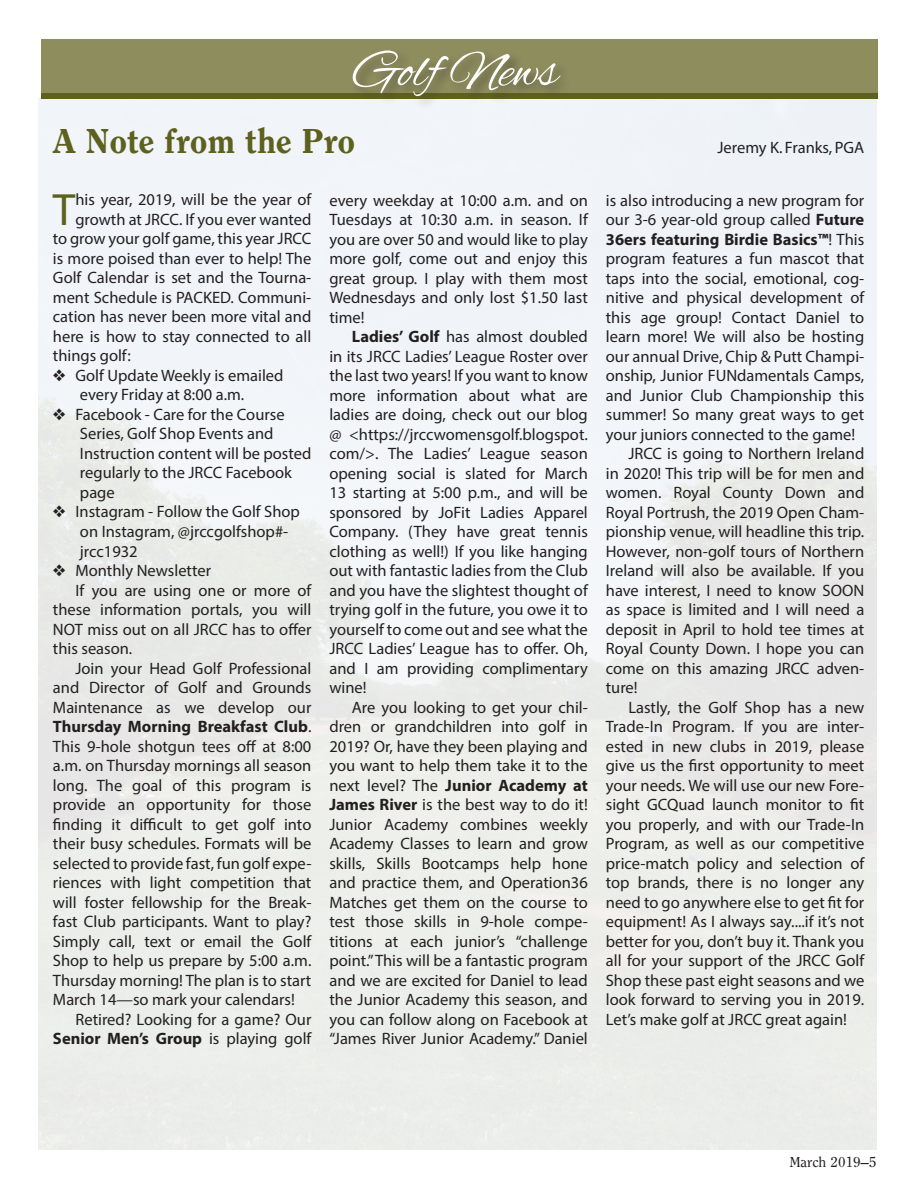
<style>
.page{position:relative;width:918px;height:1188px;background:#fff}
.page>*{position:absolute;margin:0;border:0;box-sizing:border-box;transform-origin:0 0}
.t1{font:54px "Alex Brush";color:#fff}
.t2{font:45.45px "Myriad Pro";color:#5e611e}
.t3{font:36px "Clearface Heavy DTC";color:#5e611e}
.t4{font:16.5px/19.5px "Myriad Pro";color:#231f20}
.t5{font:700 16.5px "Myriad Pro";color:#231f20}
.t6{font:16.5px "Myriad";color:#231f20}
.t7{font:15px "Clearface Regular DTC";color:#231f20}
.s1{font-weight:400}
.s2{font-weight:700}
</style>
<div class="page">
<div style="left:41px;top:45px;width:837px;height:54px;background:#5e611e"></div>
<div style="left:41px;top:39px;width:837px;height:54px;background:#8e8d5e"></div>
<div style="left:351px;top:48px;width:223px;height:62px;background:#231f20;opacity:.45"></div>
<h1 class="t1" style="left:354px;top:41px;width:206px">Golf News</h1>
<h3 class="t3" style="left:53px;top:120px;width:304px">A Note from the Pro</h3>
<h2 class="t2" style="left:53px;top:182px;width:24px">T</h2>
<p class="t4" style="left:75px;top:190px;width:237px">his year, 2019, will be the year of</p>
<p class="t4" style="left:75px;top:209px;width:237px">growth at JRCC. If you ever wanted</p>
<p class="t4" style="left:53px;top:229px;width:260px">to grow your golf game, this year JRCC</p>
<p class="t4" style="left:53px;top:248px;width:260px">is more poised than ever to help! The</p>
<p class="t4" style="left:53px;top:268px;width:260px">Golf Calendar is set and the Tourna-</p>
<p class="t4" style="left:53px;top:287px;width:260px">ment Schedule is PACKED. Communi-</p>
<p class="t4" style="left:53px;top:307px;width:260px">cation has never been more vital and</p>
<p class="t4" style="left:53px;top:326px;width:260px">here is how to stay connected to all</p>
<p class="t4" style="left:53px;top:346px;width:79px">things golf:</p>
<p class="t4" style="left:80px;top:365px;width:205px;text-indent:-27px">❖ Golf Update Weekly is emailed every Friday at 8:00 a.m.</p>
<p class="t4" style="left:80px;top:404px;width:233px;text-indent:-27px">❖ Facebook - Care for the Course<br>Series, Golf Shop Events and<br>Instruction content will be posted regularly to the JRCC Facebook page</p>
<p class="t4" style="left:80px;top:502px;width:222px;text-indent:-27px">❖ Instagram - Follow the Golf Shop on Instagram, @jrccgolfshop#- jrcc1932</p>
<p class="t4" style="left:53px;top:560px;width:160px">❖ Monthly Newsletter</p>
<p class="t4" style="left:75px;top:580px;width:237px">If you are using one or more of</p>
<p class="t4" style="left:53px;top:599px;width:260px">these information portals, you will</p>
<p class="t4" style="left:53px;top:619px;width:260px">NOT miss out on all JRCC has to offer</p>
<p class="t4" style="left:53px;top:638px;width:81px">this season.</p>
<p class="t4" style="left:75px;top:658px;width:237px">Join your Head Golf Professional</p>
<p class="t4" style="left:53px;top:677px;width:260px">and Director of Golf and Grounds</p>
<p class="t4" style="left:53px;top:697px;width:260px">Maintenance as we develop our</p>
<p class="t5" style="left:53px;top:716px;width:260px">Thursday Morning Breakfast Club<span class="s1">.</span></p>
<p class="t4" style="left:53px;top:736px;width:260px">This 9-hole shotgun tees off at 8:00</p>
<p class="t4" style="left:53px;top:755px;width:260px">a.m. on Thursday mornings all season</p>
<p class="t4" style="left:53px;top:775px;width:260px">long. The goal of this program is</p>
<p class="t4" style="left:53px;top:794px;width:260px">provide an opportunity for those</p>
<p class="t4" style="left:53px;top:814px;width:260px">finding it difficult to get golf into</p>
<p class="t4" style="left:53px;top:834px;width:260px">their busy schedules. Formats will be</p>
<p class="t4" style="left:53px;top:853px;width:260px">selected to provide fast, fun golf expe-</p>
<p class="t4" style="left:53px;top:873px;width:260px">riences with light competition that</p>
<p class="t4" style="left:53px;top:892px;width:260px">will foster fellowship for the Break-</p>
<p class="t4" style="left:53px;top:912px;width:260px">fast Club participants. Want to play?</p>
<p class="t4" style="left:53px;top:931px;width:260px">Simply call, text or email the Golf</p>
<p class="t4" style="left:53px;top:951px;width:260px">Shop to help us prepare by 5:00 a.m.</p>
<p class="t4" style="left:53px;top:970px;width:260px">Thursday morning! The plan is to start</p>
<p class="t4" style="left:53px;top:990px;width:243px">March 14—so mark your calendars!</p>
<p class="t4" style="left:75px;top:1009px;width:237px">Retired? Looking for a game? Our</p>
<p class="t5" style="left:53px;top:1028px;width:260px">Senior Men’s Group <span class="s1">is playing golf</span></p>
<p class="t4" style="left:329px;top:190px;width:260px;text-align:justify">every weekday at 10:00 a.m. and on Tuesdays at 10:30 a.m. in season. If you are over 50 and would like to play more golf, come out and enjoy this great group. I play with them most Wednesdays and only lost $1.50 last time!</p>
<p class="t4" style="left:329px;top:327px;width:260px;text-align:justify;text-indent:23px"><span class="s2">Ladies’ Golf</span> has almost doubled in its JRCC Ladies’ League Roster over the last two years! If you want to know more information about what are ladies are doing, check out our blog @ &lt;https://jrccwomensgolf.blogspot. com/&gt;. The Ladies’ League season opening social is slated for March 13 starting at 5:00 p.m., and will be sponsored by JoFit Ladies Apparel Company. (They have great tennis clothing as well!) If you like hanging out with fantastic ladies from the Club and you have the slightest thought of trying golf in the future, you owe it to yourself to come out and see what the JRCC Ladies’ League has to offer. Oh, and I am providing complimentary wine!</p>
<p class="t4" style="left:329px;top:697px;width:260px;text-align:justify;text-indent:23px">Are you looking to get your chil&shy;dren or grandchildren into golf in 2019? Or, have they been playing and you want to help them take it to the next level? The <span class="s2">Junior Academy at James River</span> is the best way to do it!<br>Junior Academy combines weekly Academy Classes to learn and grow skills, Skills Bootcamps help hone and practice them, and Operation36<br>Matches get them on the course to test those skills in 9-hole compe&shy;titions at each junior’s “challenge point.” This will be a fantastic program and we are excited for Daniel to lead the Junior Academy this season, and you can follow along on Facebook at “James River Junior Academy.” Daniel</p>
<p class="t6" style="left:717px;top:140px;width:148px">Jeremy K. Franks, PGA</p>
<p class="t4" style="left:606px;top:190px;width:260px">is also introducing a new program for</p>
<p class="t4" style="left:606px;top:210px;width:260px">our 3-6 year-old group called <span class="s2">Future</span></p>
<p class="t5" style="left:606px;top:228px;width:260px">36ers featuring Birdie Basics™<span class="s1">! This</span></p>
<p class="t4" style="left:606px;top:249px;width:260px">program features a fun mascot that</p>
<p class="t4" style="left:606px;top:268px;width:260px">taps into the social, emotional, cog-</p>
<p class="t4" style="left:606px;top:288px;width:260px">nitive and physical development of</p>
<p class="t4" style="left:606px;top:307px;width:260px">this age group! Contact Daniel to</p>
<p class="t4" style="left:606px;top:327px;width:260px">learn more! We will also be hosting</p>
<p class="t4" style="left:606px;top:346px;width:260px">our annual Drive, Chip &amp; Putt Champi-</p>
<p class="t4" style="left:606px;top:366px;width:260px">onship, Junior FUNdamentals Camps,</p>
<p class="t4" style="left:606px;top:385px;width:260px">and Junior Club Championship this</p>
<p class="t4" style="left:606px;top:405px;width:260px">summer! So many great ways to get</p>
<p class="t4" style="left:606px;top:424px;width:251px">your juniors connected to the game!</p>
<p class="t4" style="left:628px;top:444px;width:237px">JRCC is going to Northern Ireland</p>
<p class="t4" style="left:606px;top:463px;width:260px">in 2020! This trip will be for men and</p>
<p class="t4" style="left:606px;top:483px;width:260px">women. Royal County Down and</p>
<p class="t4" style="left:606px;top:502px;width:260px">Royal Portrush, the 2019 Open Cham-</p>
<p class="t4" style="left:606px;top:522px;width:260px">pionship venue, will headline this trip.</p>
<p class="t4" style="left:606px;top:541px;width:260px">However, non-golf tours of Northern</p>
<p class="t4" style="left:606px;top:561px;width:260px">Ireland will also be available. If you</p>
<p class="t4" style="left:606px;top:580px;width:260px">have interest, I need to know SOON</p>
<p class="t4" style="left:606px;top:600px;width:260px">as space is limited and I will need a</p>
<p class="t4" style="left:606px;top:619px;width:260px">deposit in April to hold tee times at</p>
<p class="t4" style="left:606px;top:639px;width:260px">Royal County Down. I hope you can</p>
<p class="t4" style="left:606px;top:658px;width:260px">come on this amazing JRCC adven-</p>
<p class="t4" style="left:606px;top:678px;width:33px">ture!</p>
<p class="t4" style="left:628px;top:697px;width:237px">Lastly, the Golf Shop has a new</p>
<p class="t4" style="left:606px;top:717px;width:260px">Trade-In Program. If you are inter-</p>
<p class="t4" style="left:606px;top:736px;width:260px">ested in new clubs in 2019, please</p>
<p class="t4" style="left:606px;top:756px;width:260px">give us the first opportunity to meet</p>
<p class="t4" style="left:606px;top:775px;width:260px">your needs. We will use our new Fore-</p>
<p class="t4" style="left:606px;top:795px;width:260px">sight GCQuad launch monitor to fit</p>
<p class="t4" style="left:606px;top:814px;width:260px">you properly, and with our Trade-In</p>
<p class="t4" style="left:606px;top:834px;width:260px">Program, as well as our competitive</p>
<p class="t4" style="left:606px;top:853px;width:260px">price-match policy and selection of</p>
<p class="t4" style="left:606px;top:873px;width:260px">top brands, there is no longer any</p>
<p class="t4" style="left:606px;top:892px;width:260px">need to go anywhere else to get fit for</p>
<p class="t4" style="left:606px;top:912px;width:260px">equipment! As I always say....if it’s not</p>
<p class="t4" style="left:606px;top:931px;width:260px">better for you, don’t buy it. Thank you</p>
<p class="t4" style="left:606px;top:951px;width:260px">all for your support of the JRCC Golf</p>
<p class="t4" style="left:606px;top:970px;width:260px">Shop these past eight seasons and we</p>
<p class="t4" style="left:606px;top:990px;width:260px">look forward to serving you in 2019.</p>
<p class="t4" style="left:606px;top:1009px;width:243px">Let’s make golf at JRCC great again!</p>
<p class="t7" style="left:789px;top:1153px;width:89px">March 2019—5</p>
</div>
